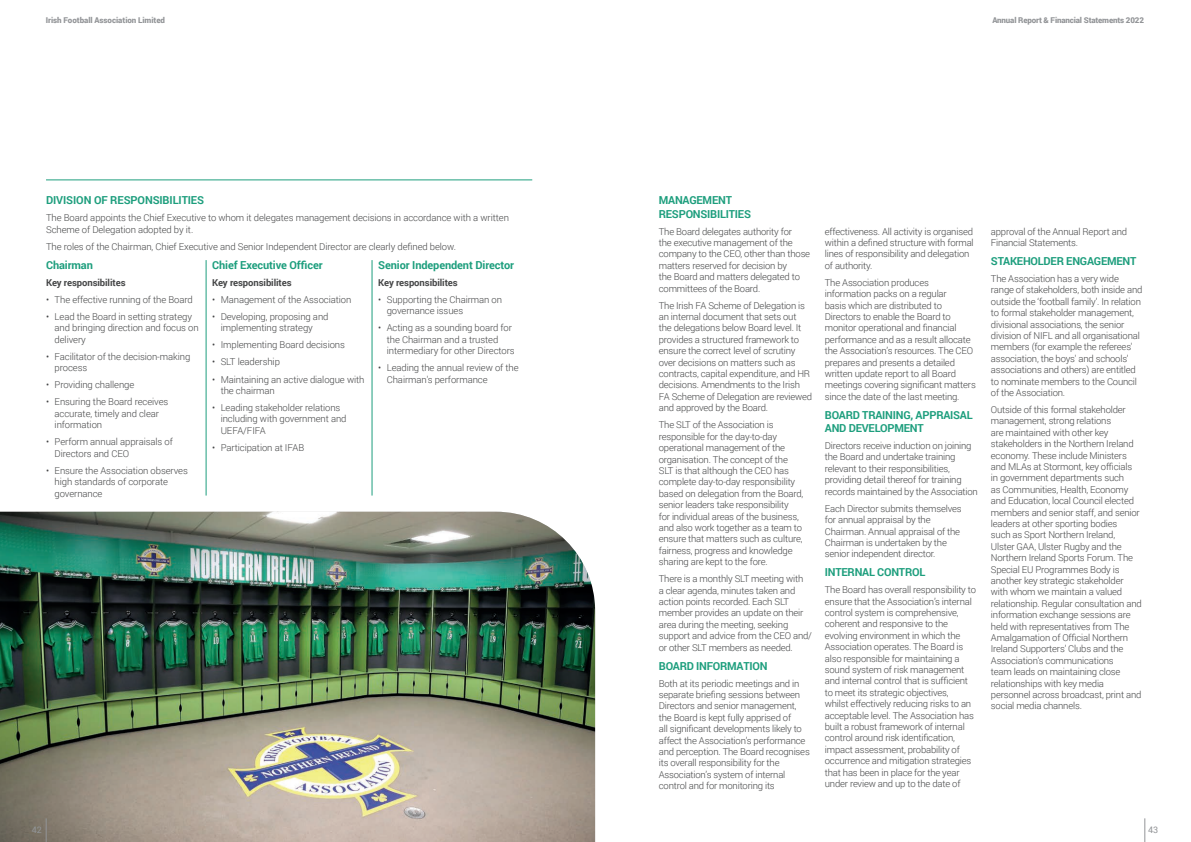
<style>
.page{position:relative;width:1191px;height:842px;background:#fff}
.page>*{position:absolute;margin:0;border:0;box-sizing:border-box;transform-origin:0 0}
.t1{font:700 11px/13.2px "Roboto";letter-spacing:-.02em;color:#1d9e7d}
.t2{font:300 9.5px/11.4px "Roboto";letter-spacing:-.02em;color:#454647}
.t3{font:700 9.5px "Roboto";letter-spacing:-.01em;color:#454647}
.t4{font:9px "Roboto";color:#939598}
.t5{font:900 8px "Roboto";letter-spacing:-.02em;color:#939598}
</style>
<div class="page">
<img style="left:0;top:512px;width:595px;height:330px">
<hr style="left:46px;top:180px;width:486px;height:1px;background:#1d9e7d">
<hr style="left:206px;top:260px;width:1px;height:235px;background:#1d9e7d">
<hr style="left:372px;top:260px;width:1px;height:235px;background:#1d9e7d">
<svg style="left:46px;top:818px;width:1px;height:24px"></svg>
<svg style="left:1144px;top:818px;width:1px;height:24px"></svg>
<p class="t5" style="left:46px;top:15px;width:121px">Irish Football Association Limited</p>
<p class="t1" style="left:46px;top:193px;width:159px">DIVISION OF RESPONSIBILITIES</p>
<p class="t2" style="left:46px;top:212px;width:464px">The Board appoints the Chief Executive to whom it delegates management decisions in accordance with a written<br>Scheme of Delegation adopted by it.</p>
<p class="t2" style="left:46px;top:240px;width:411px">The roles of the Chairman, Chief Executive and Senior Independent Director are clearly defined below.</p>
<p class="t1" style="left:46px;top:258px;width:48px">Chairman</p>
<p class="t3" style="left:46px;top:276px;width:81px">Key responsibilites</p>
<p class="t2" style="left:46px;top:293px;width:148px">• The effective running of the Board</p>
<p class="t2" style="left:55px;top:311px;width:146px;text-indent:-9px">• Lead the Board in setting strategy and bringing direction and focus on delivery</p>
<p class="t2" style="left:55px;top:350px;width:137px;text-indent:-9px">• Facilitator of the decision-making process</p>
<p class="t2" style="left:46px;top:379px;width:90px">• Providing challenge</p>
<p class="t2" style="left:55px;top:396px;width:115px;text-indent:-9px">• Ensuring the Board receives accurate, timely and clear information</p>
<p class="t2" style="left:55px;top:436px;width:120px;text-indent:-9px">• Perform annual appraisals of<br>Directors and CEO</p>
<p class="t2" style="left:55px;top:464px;width:135px;text-indent:-9px">• Ensure the Association observes high standards of corporate governance</p>
<p class="t1" style="left:212px;top:258px;width:112px">Chief Executive Officer</p>
<p class="t3" style="left:212px;top:276px;width:81px">Key responsibilites</p>
<p class="t2" style="left:212px;top:293px;width:141px">• Management of the Association</p>
<p class="t2" style="left:221px;top:311px;width:109px;text-indent:-9px">• Developing, proposing and implementing strategy</p>
<p class="t2" style="left:212px;top:339px;width:134px">• Implementing Board decisions</p>
<p class="t2" style="left:212px;top:356px;width:69px">• SLT leadership</p>
<p class="t2" style="left:221px;top:373px;width:145px;text-indent:-9px">• Maintaining an active dialogue with the chairman</p>
<p class="t2" style="left:221px;top:402px;width:127px;text-indent:-9px">• Leading stakeholder relations including with government and<br>UEFA/FIFA</p>
<p class="t2" style="left:212px;top:441px;width:94px">• Participation at IFAB</p>
<p class="t1" style="left:378px;top:258px;width:137px">Senior Independent Director</p>
<p class="t3" style="left:378px;top:276px;width:81px">Key responsibilites</p>
<p class="t2" style="left:387px;top:293px;width:117px;text-indent:-9px">• Supporting the Chairman on governance issues</p>
<p class="t2" style="left:387px;top:322px;width:129px;text-indent:-9px">• Acting as a sounding board for the Chairman and a trusted intermediary for other Directors</p>
<p class="t2" style="left:387px;top:362px;width:133px;text-indent:-9px">• Leading the annual review of the<br>Chairman's performance</p>
<p class="t4" style="left:32px;top:823px;width:12px">42</p>
<p class="t5" style="left:992px;top:15px;width:153px">Annual Report &amp; Financial Statements 2022</p>
<p class="t1" style="left:659px;top:193px;width:94px">MANAGEMENT<br>RESPONSIBILITIES</p>
<p class="t2" style="left:659px;top:225px;width:153px">The Board delegates authority for<br>the executive management of the company to the CEO, other than those matters reserved for decision by<br>the Board and matters delegated to committees of the Board.</p>
<p class="t2" style="left:659px;top:299px;width:155px">The Irish FA Scheme of Delegation is an internal document that sets out<br>the delegations below Board level. It provides a structured framework to ensure the correct level of scrutiny over decisions on matters such as contracts, capital expenditure, and HR decisions. Amendments to the Irish FA Scheme of Delegation are reviewed and approved by the Board.</p>
<p class="t2" style="left:659px;top:419px;width:146px">The SLT of the Association is responsible for the day-to-day operational management of the organisation. The concept of the SLT is that although the CEO has complete day-to-day responsibility based on delegation from the Board, senior leaders take responsibility<br>for individual areas of the business, and also work together as a team to ensure that matters such as culture, fairness, progress and knowledge sharing are kept to the fore.</p>
<p class="t2" style="left:659px;top:573px;width:155px">There is a monthly SLT meeting with<br>a clear agenda, minutes taken and action points recorded. Each SLT member provides an update on their area during the meeting, seeking support and advice from the CEO and/ or other SLT members as needed.</p>
<p class="t1" style="left:659px;top:658px;width:110px">BOARD INFORMATION</p>
<p class="t2" style="left:659px;top:677px;width:152px">Both at its periodic meetings and in separate briefing sessions between Directors and senior management, the Board is kept fully apprised of<br>all significant developments likely to affect the Association’s performance and perception. The Board recognises its overall responsibility for the Association’s system of internal control and for monitoring its</p>
<p class="t2" style="left:825px;top:225px;width:150px">effectiveness. All activity is organised within a defined structure with formal lines of responsibility and delegation of authority.</p>
<p class="t2" style="left:825px;top:276px;width:152px">The Association produces information packs on a regular<br>basis which are distributed to Directors to enable the Board to monitor operational and financial performance and as a result allocate the Association’s resources. The CEO prepares and presents a detailed written update report to all Board meetings covering significant matters since the date of the last meeting.</p>
<p class="t1" style="left:825px;top:408px;width:149px">BOARD TRAINING, APPRAISAL<br>AND DEVELOPMENT</p>
<p class="t2" style="left:825px;top:440px;width:154px">Directors receive induction on joining the Board and undertake training relevant to their responsibilities, providing detail thereof for training records maintained by the Association</p>
<p class="t2" style="left:825px;top:502px;width:138px">Each Director submits themselves for annual appraisal by the<br>Chairman. Annual appraisal of the<br>Chairman is undertaken by the senior independent director.</p>
<p class="t1" style="left:825px;top:565px;width:102px">INTERNAL CONTROL</p>
<p class="t2" style="left:825px;top:584px;width:153px">The Board has overall responsibility to ensure that the Association’s internal control system is comprehensive, coherent and responsive to the evolving environment in which the Association operates. The Board is also responsible for maintaining a sound system of risk management and internal control that is sufficient to meet its strategic objectives,<br>whilst effectively reducing risks to an acceptable level. The Association has built a robust framework of internal control around risk identification, impact assessment, probability of occurrence and mitigation strategies that has been in place for the year under review and up to the date of</p>
<p class="t2" style="left:991px;top:225px;width:138px">approval of the Annual Report and<br>Financial Statements.</p>
<p class="t1" style="left:991px;top:254px;width:147px">STAKEHOLDER ENGAGEMENT</p>
<p class="t2" style="left:991px;top:272px;width:153px">The Association has a very wide range of stakeholders, both inside and outside the ‘football family’. In relation to formal stakeholder management, divisional associations, the senior division of NIFL and all organisational members (for example the referees' association, the boys' and schools’ associations and others) are entitled to nominate members to the Council of the Association.</p>
<p class="t2" style="left:991px;top:404px;width:152px">Outside of this formal stakeholder management, strong relations<br>are maintained with other key stakeholders in the Northern Ireland economy. These include Ministers and MLAs at Stormont, key officials in government departments such<br>as Communities, Health, Economy and Education, local Council elected members and senior staff, and senior leaders at other sporting bodies<br>such as Sport Northern Ireland,<br>Ulster GAA, Ulster Rugby and the Northern Ireland Sports Forum. The Special EU Programmes Body is another key strategic stakeholder with whom we maintain a valued relationship. Regular consultation and information exchange sessions are held with representatives from The Amalgamation of Official Northern Ireland Supporters’ Clubs and the Association’s communications<br>team leads on maintaining close relationships with key media personnel across broadcast, print and social media channels.</p>
<p class="t4" style="left:1148px;top:823px;width:12px">43</p>
</div>
